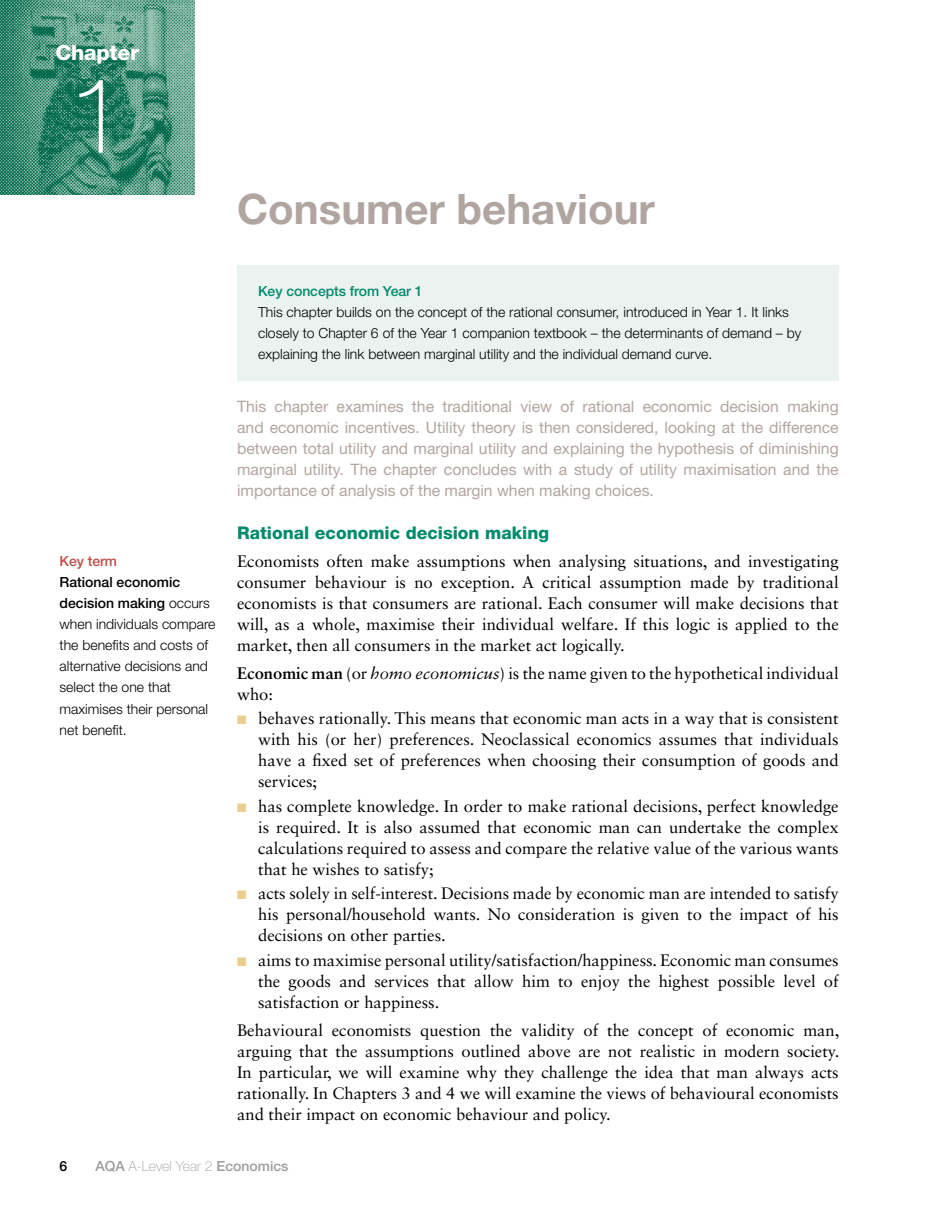
<style>
.page{position:relative;width:938px;height:1211px;background:#fff}
.page>*{position:absolute;margin:0;border:0;box-sizing:border-box;transform-origin:0 0}
.t1{font:100 105px "Helvetica Neue LT Std";color:#fff}
.t2{font:700 42px "Helvetica Neue LT Std";color:#b1a5a1}
.t3{font:800 21px "Helvetica Neue LT Std";letter-spacing:-.01em;color:#fff}
.t4{font:800 17.5px "Helvetica Neue LT Std";color:#008b6c}
.t5{font:16.62px/21px "Sabon LT Std";color:#000;text-align:justify}
.t6{font:15.75px/21px "Helvetica Neue LT Std";color:#b1a5a1;text-align:justify}
.t7{font:300 14px/21px "Helvetica Neue LT Std";color:#000}
.t8{font:500 14px "Helvetica Neue LT Std";color:#9d9d9c}
.t9{font:500 14px "Helvetica Neue LT Std";letter-spacing:-.005em;color:#008b6c}
.t10{font:500 14px "Helvetica Neue LT Std";letter-spacing:-.005em;color:#be4e47}
.t11{font:500 14px "Helvetica Neue LT Std";color:#000}
.s1{font-weight:500}
.s2{font-weight:700}
.s3{font-style:italic}
.s4{color:#eccd8a}
.s5{font-weight:100}
</style>
<div class="page">
<img style="left:0;top:0;width:194px;height:195px">
<div style="left:237px;top:265px;width:601px;height:115px;background:#ebf3f0"></div>
<p class="t3" style="left:55px;top:40px;width:85px">Chapter</p>
<h1 class="t1" style="left:68px;top:55px;width:60px">1</h1>
<h2 class="t2" style="left:237px;top:183px;width:419px">Consumer behaviour</h2>
<p class="t10" style="left:60px;top:553px;width:59px">Key term</p>
<p class="t7" style="left:60px;top:571px;width:157px"><span class="s1">Rational economic decision making</span> occurs when individuals compare the benefits and costs of alternative decisions and select the one that maximises their personal net benefit.</p>
<p class="t9" style="left:258px;top:283px;width:166px">Key concepts from Year 1</p>
<p class="t7" style="left:258px;top:301px;width:545px">This chapter builds on the concept of the rational consumer, introduced in Year 1. It links closely to Chapter 6 of the Year 1 companion textbook – the determinants of demand – by explaining the link between marginal utility and the individual demand curve.</p>
<p class="t6" style="left:237px;top:395px;width:603px">This chapter examines the traditional view of rational economic decision making and economic incentives. Utility theory is then considered, looking at the difference between total utility and marginal utility and explaining the hypothesis of diminishing marginal utility. The chapter concludes with a study of utility maximisation and the importance of analysis of the margin when making choices.</p>
<p class="t4" style="left:237px;top:522px;width:313px">Rational economic decision making</p>
<p class="t5" style="left:237px;top:550px;width:603px">Economists often make assumptions when analysing situations, and investigating consumer behaviour is no exception. A critical assumption made by traditional economists is that consumers are rational. Each consumer will make decisions that will, as a whole, maximise their individual welfare. If this logic is applied to the market, then all consumers in the market act logically.</p>
<p class="t5" style="left:237px;top:662px;width:603px"><span class="s2">Economic man</span> (or <span class="s3">homo economicus</span>) is the name given to the hypothetical individual who:</p>
<p class="t5" style="left:258px;top:707px;width:582px;text-indent:-21px"><span class="s4">■</span> behaves rationally. This means that economic man acts in a way that is consistent with his (or her) preferences. Neoclassical economics assumes that individuals have a fixed set of preferences when choosing their consumption of goods and services;</p>
<p class="t5" style="left:258px;top:795px;width:582px;text-indent:-21px"><span class="s4">■</span> has complete knowledge. In order to make rational decisions, perfect knowledge is required. It is also assumed that economic man can undertake the complex calculations required to assess and compare the relative value of the various wants that he wishes to satisfy;</p>
<p class="t5" style="left:258px;top:882px;width:582px;text-indent:-21px"><span class="s4">■</span> acts solely in self-interest. Decisions made by economic man are intended to satisfy his personal/household wants. No consideration is given to the impact of his decisions on other parties.</p>
<p class="t5" style="left:258px;top:949px;width:582px;text-indent:-21px"><span class="s4">■</span> aims to maximise personal utility/satisfaction/happiness. Economic man consumes the goods and services that allow him to enjoy the highest possible level of satisfaction or happiness.</p>
<p class="t5" style="left:237px;top:1019px;width:603px">Behavioural economists question the validity of the concept of economic man, arguing that the assumptions outlined above are not realistic in modern society.<br>In particular, we will examine why they challenge the idea that man always acts rationally. In Chapters 3 and 4 we will examine the views of behavioural economists and their impact on economic behaviour and policy.</p>
<p class="t11" style="left:60px;top:1157px;width:9px">6</p>
<p class="t8" style="left:95px;top:1157px;width:195px">AQA <span class="s5">A-Level Year 2</span> Economics</p>
</div>
